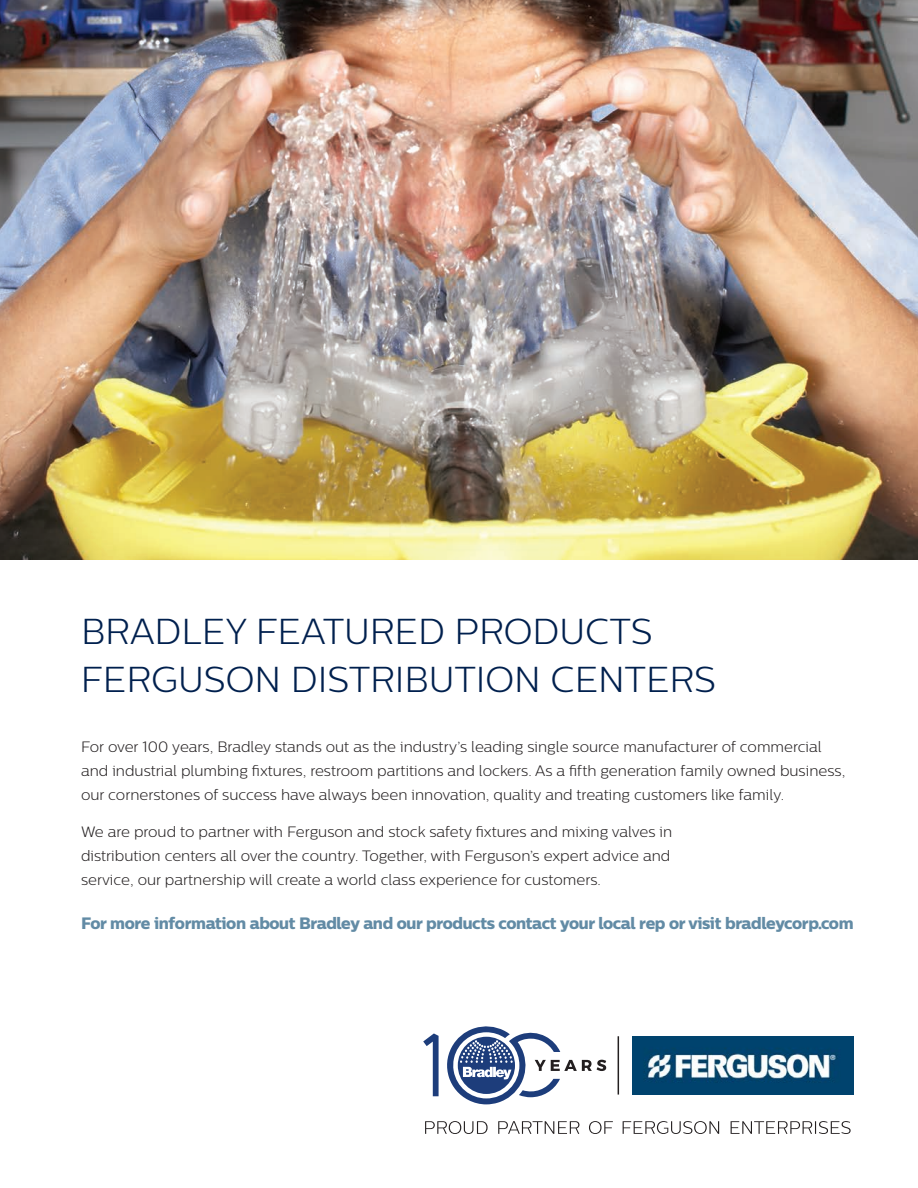
<style>
.page{position:relative;width:918px;height:1188px;background:#fff}
.page>*{position:absolute;margin:0;border:0;box-sizing:border-box;transform-origin:0 0}
.t1{font:300 36px/48px "Centrale Sans";color:#00204e}
.t2{font:16.5px "Centrale Sans X Bold";letter-spacing:-.025em;color:#628ba5}
.t3{font:300 15px/24px "Centrale Sans";color:#231f20}
</style>
<div class="page">
<img style="left:633px;top:1036px;width:221px;height:59px">
<svg style="left:423px;top:1033px;width:16px;height:63px"></svg>
<svg style="left:447px;top:1026px;width:159px;height:78px"></svg>
<hr style="left:618px;top:1036px;width:1px;height:59px;background:#231f20">
<svg style="left:425px;top:1121px;width:426px;height:13px"></svg>
<img style="left:0;top:0;width:918px;height:560px">
<p class="t1" style="left:81px;top:607px;width:637px">BRADLEY FEATURED PRODUCTS<br>FERGUSON DISTRIBUTION CENTERS</p>
<p class="t3" style="left:81px;top:734px;width:766px">For over 100 years, Bradley stands out as the industry’s leading single source manufacturer of commercial and industrial plumbing fixtures, restroom partitions and lockers. As a fifth generation family owned business, our cornerstones of success have always been innovation, quality and treating customers like family.</p>
<p class="t3" style="left:81px;top:820px;width:593px">We are proud to partner with Ferguson and stock safety fixtures and mixing valves in distribution centers all over the country. Together, with Ferguson’s expert advice and service, our partnership will create a world class experience for customers.</p>
<p class="t2" style="left:81px;top:913px;width:774px">For more information about Bradley and our products contact your local rep or visit bradleycorp.com</p>
</div>
